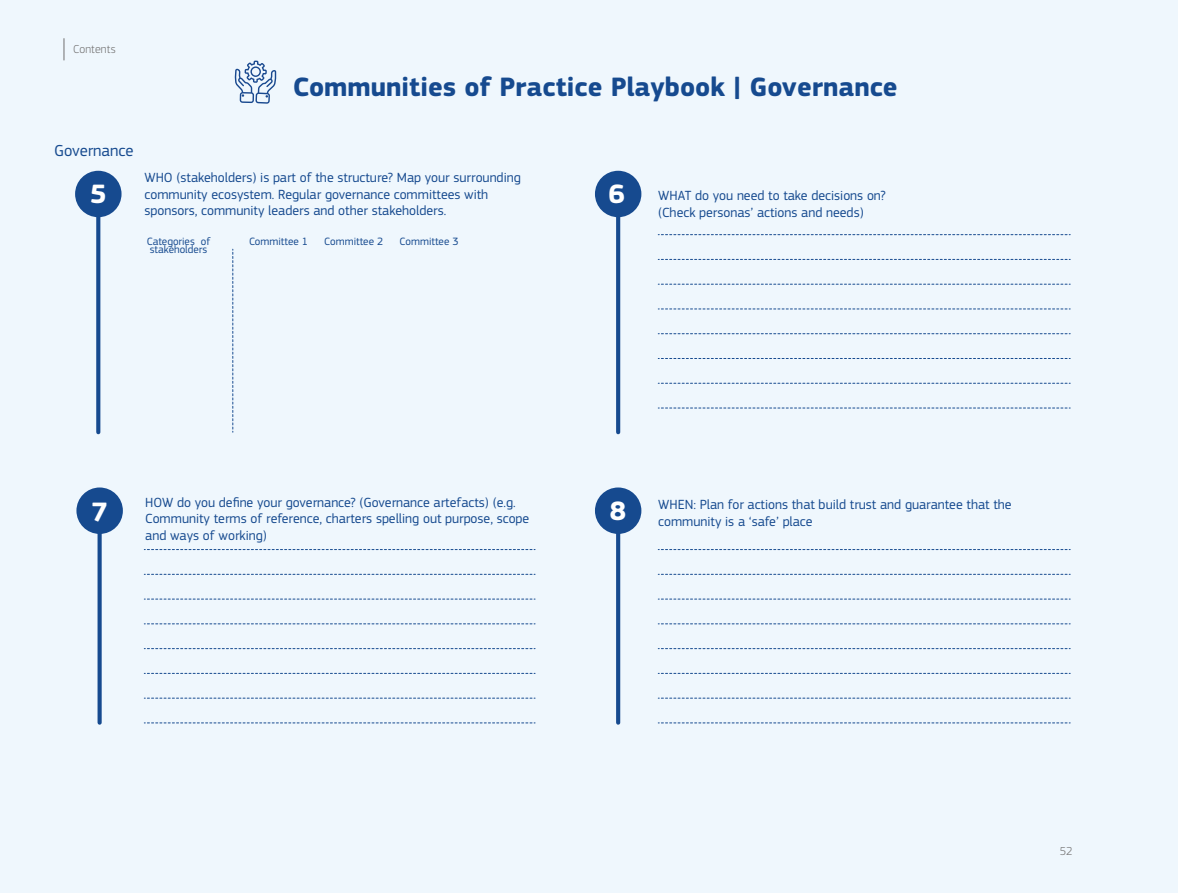
<style>
.page{position:relative;width:1178px;height:893px;background:#fff}
.page>*{position:absolute;margin:0;border:0;box-sizing:border-box;transform-origin:0 0}
.t1{font:700 27.6px "EC Square Sans Pro";color:#164a8f}
.t2{font:700 27.6px "EC Square Sans Pro";color:#fff}
.t3{font:16.5px "EC Square Sans Pro";color:#164a8f}
.t4{font:13.8px/16.5px "EC Square Sans Pro";color:#164a8f}
.t5{font:300 12px "EC Square Sans Pro";letter-spacing:.01em;color:#706f6f}
.t6{font:11.1px "EC Square Sans Pro";color:#164a8f}
</style>
<div class="page">
<div style="left:1148px;top:0;width:30px;height:893px;background:#eff7fd"></div>
<div style="left:0;top:0;width:1175px;height:893px;background:#eff7fd"></div>
<div style="left:595px;top:171px;width:46px;height:46px;background:#164a8f;border-radius:50%"></div>
<div style="left:75px;top:171px;width:47px;height:46px;background:#164a8f;border-radius:50%"></div>
<svg style="left:235px;top:61px;width:41px;height:43px"></svg>
<div style="left:595px;top:487px;width:46px;height:47px;background:#164a8f;border-radius:50%"></div>
<svg style="left:96px;top:217px;width:4px;height:215px"></svg>
<svg style="left:233px;top:249px;width:1px;height:183px"></svg>
<div style="left:76px;top:487px;width:47px;height:47px;background:#164a8f;border-radius:50%"></div>
<svg style="left:658px;top:333px;width:412px;height:1px"></svg>
<svg style="left:658px;top:358px;width:412px;height:1px"></svg>
<svg style="left:658px;top:383px;width:412px;height:1px"></svg>
<svg style="left:658px;top:408px;width:412px;height:1px"></svg>
<svg style="left:658px;top:234px;width:412px;height:1px"></svg>
<svg style="left:658px;top:259px;width:412px;height:1px"></svg>
<svg style="left:658px;top:284px;width:412px;height:1px"></svg>
<svg style="left:658px;top:309px;width:412px;height:1px"></svg>
<svg style="left:616px;top:217px;width:4px;height:215px"></svg>
<svg style="left:144px;top:648px;width:391px;height:1px"></svg>
<svg style="left:144px;top:673px;width:391px;height:1px"></svg>
<svg style="left:144px;top:698px;width:391px;height:1px"></svg>
<svg style="left:144px;top:723px;width:391px;height:1px"></svg>
<svg style="left:144px;top:549px;width:391px;height:1px"></svg>
<svg style="left:144px;top:574px;width:391px;height:1px"></svg>
<svg style="left:144px;top:599px;width:391px;height:1px"></svg>
<svg style="left:144px;top:624px;width:391px;height:1px"></svg>
<svg style="left:98px;top:534px;width:4px;height:189px"></svg>
<svg style="left:616px;top:534px;width:4px;height:189px"></svg>
<svg style="left:658px;top:648px;width:412px;height:1px"></svg>
<svg style="left:658px;top:673px;width:412px;height:1px"></svg>
<svg style="left:658px;top:698px;width:412px;height:1px"></svg>
<svg style="left:658px;top:723px;width:412px;height:1px"></svg>
<svg style="left:658px;top:549px;width:412px;height:1px"></svg>
<svg style="left:658px;top:574px;width:412px;height:1px"></svg>
<svg style="left:658px;top:599px;width:412px;height:1px"></svg>
<svg style="left:658px;top:624px;width:412px;height:1px"></svg>
<svg style="left:64px;top:38px;width:1px;height:22px"></svg>
<p class="t5" style="left:73px;top:42px;width:44px">Contents</p>
<p class="t3" style="left:54px;top:141px;width:81px">Governance</p>
<h1 class="t1" style="left:293px;top:70px;width:606px">Communities of Practice Playbook | Governance</h1>
<p class="t4" style="left:144px;top:169px;width:378px">WHO (stakeholders) is part of the structure? Map your surrounding community ecosystem. Regular governance committees with sponsors, community leaders and other stakeholders.</p>
<p class="t6" style="left:147px;top:235px;width:65px">Categories of</p>
<p class="t6" style="left:249px;top:235px;width:60px">Committee 1</p>
<p class="t6" style="left:324px;top:235px;width:60px">Committee 2</p>
<p class="t6" style="left:400px;top:235px;width:60px">Committee 3</p>
<p class="t6" style="left:150px;top:243px;width:59px">stakeholders</p>
<h1 class="t2" style="left:90px;top:178px;width:18px">5</h1>
<h1 class="t2" style="left:609px;top:178px;width:18px">6</h1>
<p class="t4" style="left:658px;top:188px;width:229px">WHAT do you need to take decisions on? (Check personas’ actions and needs)</p>
<p class="t4" style="left:145px;top:494px;width:385px">HOW do you define your governance? (Governance artefacts) (e.g.<br>Community terms of reference, charters spelling out purpose, scope and ways of working)</p>
<p class="t4" style="left:658px;top:496px;width:355px">WHEN: Plan for actions that build trust and guarantee that the</p>
<h1 class="t2" style="left:91px;top:496px;width:18px">7</h1>
<p class="t4" style="left:610px;top:513px;width:204px"><sup>8</sup> community is a ‘safe’ place</p>
<p class="t5" style="left:1060px;top:844px;width:14px">52</p>
</div>
